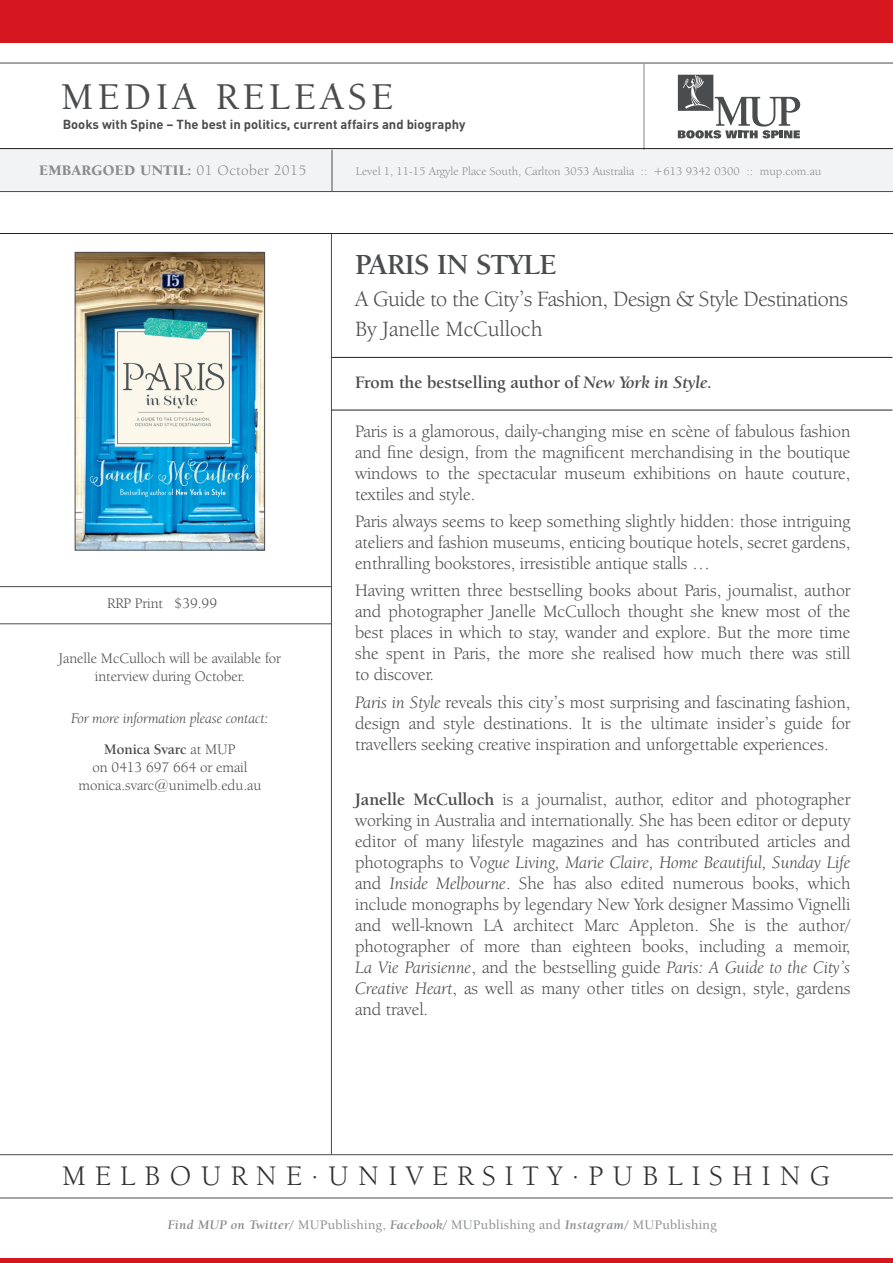
<style>
.page{position:relative;width:893px;height:1263px;background:#fff}
.page>*{position:absolute;margin:0;border:0;box-sizing:border-box;transform-origin:0 0}
._1_Title{font:500 39px "Berkeley Oldstyle IT Cby BT";letter-spacing:.125em;color:#4b4c4d}
._2_Sub-Title{font:700 30px "Berkeley Oldstyle IT Cby BT";color:#4b4c4d}
.t1{font:29.25px "Berkeley Oldstyle IT Cby BT";letter-spacing:.315em;color:#312f30}
._3_Author{font:22.5px/30px "Berkeley Oldstyle IT Cby BT";letter-spacing:-.02em;color:#4b4c4d}
._7_Body{font:18px/21px "Berkeley Oldstyle IT Cby BT";color:#4b4c4d;text-align:justify}
._7_Body-2{font:700 18px "Berkeley Oldstyle IT Cby BT";color:#4b4c4d}
._8_Contact_Info{font:15px/18px "Berkeley Oldstyle IT Cby BT";color:#4b4c4d;text-align:center}
._8_Contact_Info-2{font:italic 15px "Berkeley Oldstyle IT Cby BT";color:#4b4c4d}
.t2{font:900 15px "Berkeley Oldstyle IT Cby BT";letter-spacing:.025em;color:#8a8c8f}
.t3{font:500 13.5px "Berkeley Oldstyle IT Cby BT";letter-spacing:.025em;color:#8a8c8f}
.t4{font:700 12.9px "DIN";color:#4b4c4d}
.t5{font:12px "Berkeley Oldstyle IT Cby BT";color:#8a8c8f}
.s1{font-weight:400}
.s2{font-weight:700}
.s3{font-style:italic}
.s4{font-weight:700;font-style:italic}
</style>
<div class="page">
<div style="left:0;top:149px;width:893px;height:42px;background:#f2f3f4"></div>
<hr style="left:0;top:63px;width:893px;height:1px;background:#4b4c4d">
<svg style="left:678px;top:75px;width:122px;height:63px"></svg>
<hr style="left:644px;top:64px;width:1px;height:86px;background:#808285">
<hr style="left:331px;top:234px;width:1px;height:920px;background:#4b4c4d">
<hr style="left:0;top:1154px;width:893px;height:1px;background:#4b4c4d">
<hr style="left:0;top:1198px;width:893px;height:1px;background:#4b4c4d">
<hr style="left:0;top:191px;width:893px;height:1px;background:#4b4c4d">
<hr style="left:332px;top:150px;width:1px;height:41px;background:#4b4c4d">
<hr style="left:331px;top:357px;width:561px;height:1px;background:#231f20">
<hr style="left:0;top:233px;width:893px;height:1px;background:#231f20">
<hr style="left:0;top:623px;width:331px;height:1px;background:#4b4c4d">
<hr style="left:0;top:586px;width:331px;height:1px;background:#4b4c4d">
<div style="left:0;top:0;width:893px;height:43px;background:#d7171f"></div>
<hr style="left:0;top:1259px;width:893px;height:4px;background:#d7171f">
<img style="left:77px;top:254px;width:186px;height:294px">
<div style="left:75px;top:252px;width:190px;height:298px;border:1px solid #4b4c4d"></div>
<hr style="left:0;top:148px;width:893px;height:1px;background:#231f20">
<hr style="left:331px;top:410px;width:561px;height:1px;background:#231f20">
<p class="_1_Title" style="left:61px;top:73px;width:333px">MEDIA RELEASE</p>
<p class="t4" style="left:63px;top:116px;width:404px">Books with Spine – The best in politics, current affairs and biography</p>
<p class="t2" style="left:39px;top:160px;width:269px">EMBARGOED UNTIL: <span class="s1">01 October 2015</span></p>
<p class="t5" style="left:356px;top:164px;width:467px">Level 1, 11-15 Argyle Place South, Carlton 3053 Australia :: +613 9342 0300 :: mup.com.au</p>
<p class="_8_Contact_Info" style="left:107px;top:594px;width:111px">RRP Print $39.99</p>
<p class="_8_Contact_Info" style="left:59px;top:649px;width:223px">Janelle McCulloch will be available for interview during October.</p>
<p class="_8_Contact_Info-2" style="left:71px;top:709px;width:199px">For more information please contact:</p>
<p class="_8_Contact_Info" style="left:78px;top:740px;width:184px"><span class="s2">Monica Svarc</span> at MUP<br>on 0413 697 664 or email monica.svarc@unimelb.edu.au</p>
<p class="_2_Sub-Title" style="left:355px;top:247px;width:203px">PARIS IN STYLE</p>
<p class="_3_Author" style="left:355px;top:283px;width:494px">A Guide to the City’s Fashion, Design &amp; Style Destinations<br>By Janelle McCulloch</p>
<p class="_7_Body-2" style="left:355px;top:372px;width:359px">From the bestselling author of <span class="s3">New York in Style.</span></p>
<p class="_7_Body" style="left:355px;top:420px;width:497px">Paris is a glamorous, daily-changing mise en scène of fabulous fashion and fine design, from the magnificent merchandising in the boutique windows to the spectacular museum exhibitions on haute couture, textiles and style.</p>
<p class="_7_Body" style="left:355px;top:511px;width:497px">Paris always seems to keep something slightly hidden: those intriguing ateliers and fashion museums, enticing boutique hotels, secret gardens, enthralling bookstores, irresistible antique stalls …</p>
<p class="_7_Body" style="left:355px;top:580px;width:497px">Having written three bestselling books about Paris, journalist, author and photographer Janelle McCulloch thought she knew most of the best places in which to stay, wander and explore. But the more time she spent in Paris, the more she realised how much there was still to discover.</p>
<p class="_7_Body" style="left:355px;top:691px;width:497px"><span class="s3">Paris in Style</span> reveals this city’s most surprising and fascinating fashion, design and style destinations. It is the ultimate insider’s guide for travellers seeking creative inspiration and unforgettable experiences.</p>
<p class="_7_Body" style="left:355px;top:788px;width:497px"><span class="s2">Janelle McCulloch</span> is a journalist, author, editor and photographer working in Australia and internationally. She has been editor or deputy editor of many lifestyle magazines and has contributed articles and photographs to V<span class="s3">ogue Living, Marie Claire, Home Beautiful, Sunday Life </span>and <span class="s3">Inside Melbourne</span>. She has also edited numerous books, which include monographs by legendary New York designer Massimo Vignelli and well-known LA architect Marc Appleton. She is the author/ photographer of more than eighteen books, including a memoir, <span class="s3">La Vie Parisienne</span>, and the bestselling guide <span class="s3">Paris: A Guide to the City’s Creative Heart</span>, as well as many other titles on design, style, gardens and travel.</p>
<p class="t1" style="left:62px;top:1158px;width:769px">MELBOURNE.UNIVERSITY.PUBLISHING</p>
<p class="t3" style="left:168px;top:1216px;width:550px"><span class="s4">Find MUP on Twitter/</span> MUPublishing, <span class="s4">Facebook/</span> MUPublishing and <span class="s4">Instagram/</span> MUPublishing</p>
</div>
